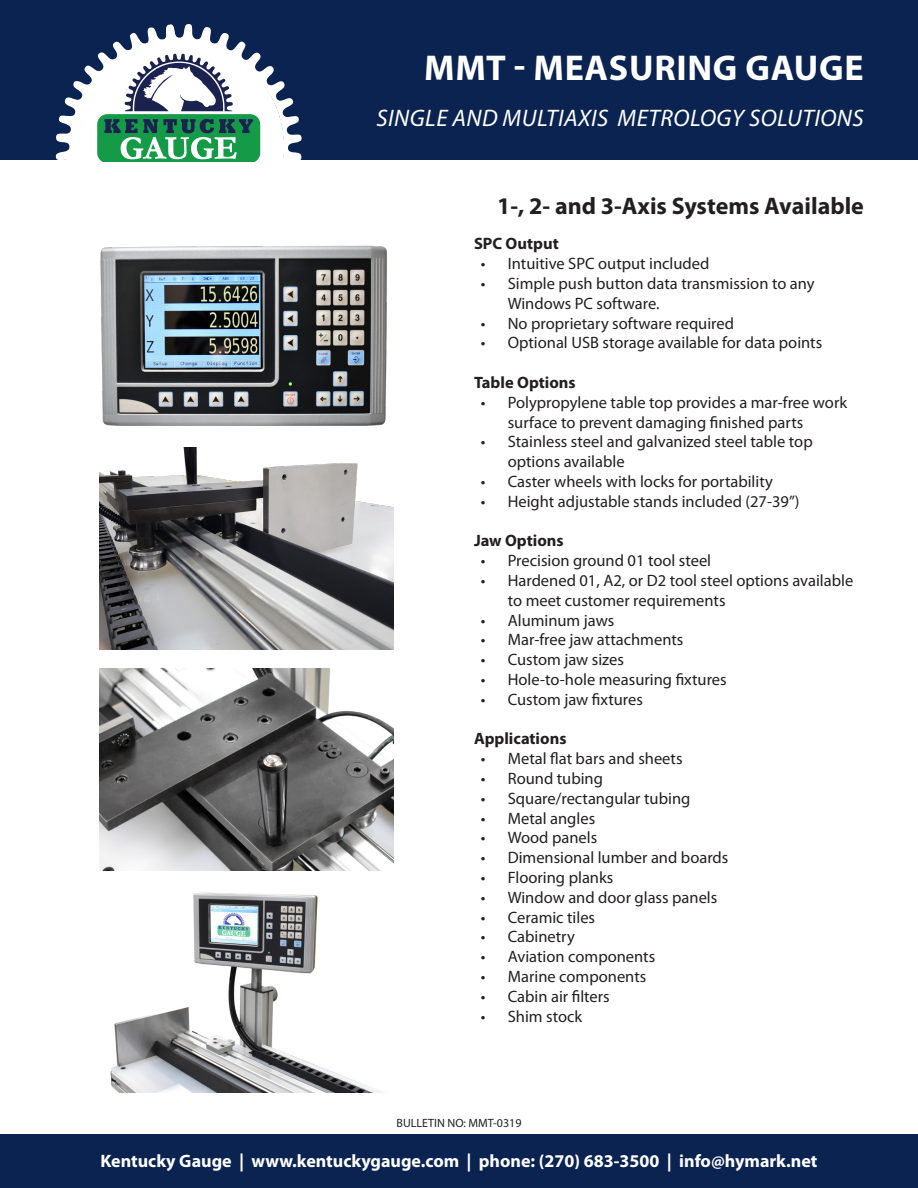
<style>
.page{position:relative;width:918px;height:1188px;background:#fff}
.page>*{position:absolute;margin:0;border:0;box-sizing:border-box;transform-origin:0 0}
.t1{font:700 36px "Myriad Pro";letter-spacing:.02em;color:#fff}
.t2{font:italic 24px "Myriad Pro";letter-spacing:.02em;color:#fff}
.t3{font:700 24px "Myriad Pro";color:#231f20}
.t4{font:700 18px "Myriad Pro";color:#fff}
.t5{font:16.5px/19.8px "Myriad Pro";color:#231f20}
.t6{font:700 16.5px "Myriad Pro";color:#231f20}
.t7{font:12px "Myriad Pro";color:#231f20}
</style>
<div class="page">
<div style="left:0;top:1134px;width:918px;height:54px;background:#0a2350"></div>
<div style="left:0;top:0;width:918px;height:159px;background:#0a2350"></div>
<svg style="left:54px;top:24px;width:250px;height:138px"></svg>
<img style="left:100px;top:245px;width:287px;height:181px">
<img style="left:99px;top:448px;width:295px;height:202px">
<img style="left:99px;top:669px;width:295px;height:202px">
<img style="left:110px;top:892px;width:272px;height:200px">
<p class="t1" style="left:424px;top:44px;width:441px">MMT - MEASURING GAUGE</p>
<p class="t2" style="left:376px;top:104px;width:489px">SINGLE AND MULTIAXIS METROLOGY SOLUTIONS</p>
<p class="t3" style="left:497px;top:191px;width:368px">1-, 2- and 3-Axis Systems Available</p>
<p class="t6" style="left:474px;top:233px;width:86px">SPC Output</p>
<p class="t5" style="left:481px;top:253px;width:230px">• Intuitive SPC output included</p>
<p class="t5" style="left:508px;top:273px;width:308px;text-indent:-27px">• Simple push button data transmission to any<br>Windows PC software.</p>
<p class="t5" style="left:481px;top:313px;width:255px">• No proprietary software required</p>
<p class="t5" style="left:481px;top:333px;width:343px">• Optional USB storage available for data points</p>
<p class="t6" style="left:474px;top:372px;width:103px">Table Options</p>
<p class="t5" style="left:508px;top:392px;width:341px;text-indent:-27px">• Polypropylene table top provides a mar-free work surface to prevent damaging finished parts</p>
<p class="t5" style="left:508px;top:432px;width:306px;text-indent:-27px">• Stainless steel and galvanized steel table top options available</p>
<p class="t5" style="left:481px;top:471px;width:294px">• Caster wheels with locks for portability</p>
<p class="t5" style="left:481px;top:491px;width:320px">• Height adjustable stands included (27-39”)</p>
<p class="t6" style="left:474px;top:530px;width:91px">Jaw Options</p>
<p class="t5" style="left:481px;top:550px;width:232px">• Precision ground 01 tool steel</p>
<p class="t5" style="left:508px;top:570px;width:347px;text-indent:-27px">• Hardened 01, A2, or D2 tool steel options available to meet customer requirements</p>
<p class="t5" style="left:481px;top:610px;width:135px">• Aluminum jaws</p>
<p class="t5" style="left:481px;top:630px;width:204px">• Mar-free jaw attachments</p>
<p class="t5" style="left:481px;top:649px;width:145px">• Custom jaw sizes</p>
<p class="t5" style="left:481px;top:669px;width:247px">• Hole-to-hole measuring fixtures</p>
<p class="t5" style="left:481px;top:689px;width:164px">• Custom jaw fixtures</p>
<p class="t6" style="left:474px;top:728px;width:94px">Applications</p>
<p class="t5" style="left:481px;top:748px;width:203px">• Metal flat bars and sheets</p>
<p class="t5" style="left:481px;top:768px;width:124px">• Round tubing</p>
<p class="t5" style="left:481px;top:788px;width:211px">• Square/rectangular tubing</p>
<p class="t5" style="left:481px;top:808px;width:116px">• Metal angles</p>
<p class="t5" style="left:481px;top:828px;width:118px">• Wood panels</p>
<p class="t5" style="left:481px;top:847px;width:249px">• Dimensional lumber and boards</p>
<p class="t5" style="left:481px;top:867px;width:134px">• Flooring planks</p>
<p class="t5" style="left:481px;top:887px;width:238px">• Window and door glass panels</p>
<p class="t5" style="left:481px;top:907px;width:116px">• Ceramic tiles</p>
<p class="t5" style="left:481px;top:927px;width:96px">• Cabinetry</p>
<p class="t5" style="left:481px;top:946px;width:176px">• Aviation components</p>
<p class="t5" style="left:481px;top:966px;width:167px">• Marine components</p>
<p class="t5" style="left:481px;top:986px;width:131px">• Cabin air filters</p>
<p class="t5" style="left:481px;top:1006px;width:103px">• Shim stock</p>
<p class="t7" style="left:397px;top:1116px;width:126px">BULLETIN NO: MMT-0319</p>
<p class="t4" style="left:101px;top:1149px;width:718px">Kentucky Gauge | www.kentuckygauge.com | phone: (270) 683-3500 | info@hymark.net</p>
</div>
